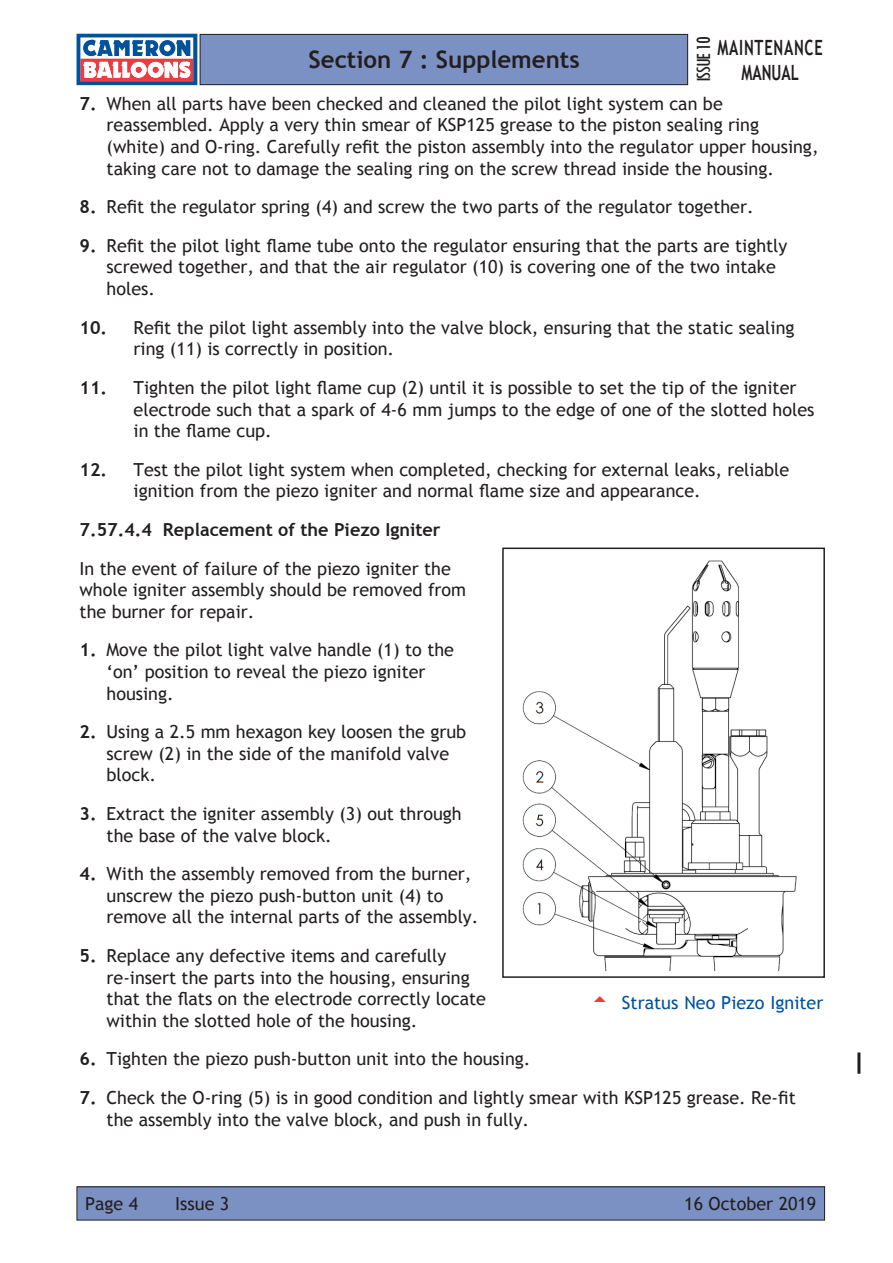
<style>
.page{position:relative;width:893px;height:1263px;background:#fff}
.page>*{position:absolute;margin:0;border:0;box-sizing:border-box;transform-origin:0 0}
.t1{font:700 24px "Trebuchet MS";color:#231f20}
.t2{font:700 21px/25.2px "Trebuchet MS";letter-spacing:.05em;color:#231f20;text-align:center;scale:.7 1}
.t3{font:condensed 21px "Tw Cen";letter-spacing:-.05em;color:#231f20}
.Body{font:18px/21.6px "Trebuchet MS";color:#231f20}
.Body-2{font:700 18px "Trebuchet MS";color:#231f20}
.t4{font:18px "Trebuchet MS";color:#01529b}
.s1{font-weight:700}
</style>
<div class="page">
<svg style="left:77px;top:34px;width:120px;height:51px"></svg>
<div style="left:77px;top:1187px;width:748px;height:33px;background:#7b91c4"></div>
<div style="left:77px;top:1186px;width:748px;height:34px;border:1px solid #231f20"></div>
<div style="left:200px;top:34px;width:488px;height:51px;background:#7b91c4"></div>
<div style="left:200px;top:34px;width:488px;height:51px;border:1px solid #231f20"></div>
<img style="left:522px;top:560px;width:275px;height:411px">
<div style="left:502px;top:547px;width:323px;height:431px;border:2px solid #231f20"></div>
<hr style="left:857px;top:1052px;width:3px;height:22px;background:#231f20">
<h1 class="t1" style="left:309px;top:45px;width:273px">Section 7 : Supplements</h1>
<p class="t3" style="left:691px;top:82px;width:47px;rotate:-90deg">ISSUE10</p>
<p class="t2" style="left:718px;top:35px;width:152px">MAINTENANCE<br>MANUAL</p>
<p class="Body" style="left:107px;top:93px;width:714px;text-indent:-27px"><span class="s1">7.</span> When all parts have been checked and cleaned the pilot light system can be reassembled. Apply a very thin smear of KSP125 grease to the piston sealing ring (white) and O-ring. Carefully refit the piston assembly into the regulator upper housing, taking care not to damage the sealing ring on the screw thread inside the housing.</p>
<p class="Body" style="left:80px;top:196px;width:676px"><span class="s1">8.</span> Refit the regulator spring (4) and screw the two parts of the regulator together.</p>
<p class="Body" style="left:107px;top:235px;width:682px;text-indent:-27px"><span class="s1">9.</span> Refit the pilot light flame tube onto the regulator ensuring that the parts are tightly screwed together, and that the air regulator (10) is covering one of the two intake holes.</p>
<p class="Body" style="left:134px;top:317px;width:662px;text-indent:-54px"><span class="s1">10.</span> Refit the pilot light assembly into the valve block, ensuring that the static sealing ring (11) is correctly in position.</p>
<p class="Body" style="left:134px;top:377px;width:682px;text-indent:-54px"><span class="s1">11.</span> Tighten the pilot light flame cup (2) until it is possible to set the tip of the igniter electrode such that a spark of 4-6 mm jumps to the edge of one of the slotted holes in the flame cup.</p>
<p class="Body" style="left:134px;top:459px;width:657px;text-indent:-54px"><span class="s1">12.</span> Test the pilot light system when completed, checking for external leaks, reliable ignition from the piezo igniter and normal flame size and appearance.</p>
<p class="Body-2" style="left:80px;top:518px;width:363px">7.57.4.4 Replacement of the Piezo Igniter</p>
<p class="Body" style="left:80px;top:558px;width:388px">In the event of failure of the piezo igniter the whole igniter assembly should be removed from the burner for repair.</p>
<p class="Body" style="left:107px;top:639px;width:349px;text-indent:-27px"><span class="s1">1.</span> Move the pilot light valve handle (1) to the ‘on’ position to reveal the piezo igniter housing.</p>
<p class="Body" style="left:107px;top:721px;width:361px;text-indent:-27px"><span class="s1">2.</span> Using a 2.5 mm hexagon key loosen the grub screw (2) in the side of the manifold valve block.</p>
<p class="Body" style="left:107px;top:803px;width:357px;text-indent:-27px"><span class="s1">3.</span> Extract the igniter assembly (3) out through the base of the valve block.</p>
<p class="Body" style="left:107px;top:863px;width:373px;text-indent:-27px"><span class="s1">4.</span> With the assembly removed from the burner, unscrew the piezo push-button unit (4) to remove all the internal parts of the assembly.</p>
<p class="Body" style="left:107px;top:945px;width:381px;text-indent:-27px"><span class="s1">5.</span> Replace any defective items and carefully re-insert the parts into the housing, ensuring that the flats on the electrode correctly locate within the slotted hole of the housing.</p>
<p class="Body" style="left:80px;top:1048px;width:452px"><span class="s1">6.</span> Tighten the piezo push-button unit into the housing.</p>
<p class="Body" style="left:107px;top:1087px;width:691px;text-indent:-27px"><span class="s1">7.</span> Check the O-ring (5) is in good condition and lightly smear with KSP125 grease. Re-fit the assembly into the valve block, and push in fully.</p>
<p class="t4" style="left:622px;top:992px;width:203px">Stratus Neo Piezo Igniter</p>
<p class="Body" style="left:85px;top:1193px;width:55px">Page 4</p>
<p class="Body" style="left:175px;top:1193px;width:56px">Issue 3</p>
<p class="Body" style="left:684px;top:1193px;width:134px">16 October 2019</p>
</div>
